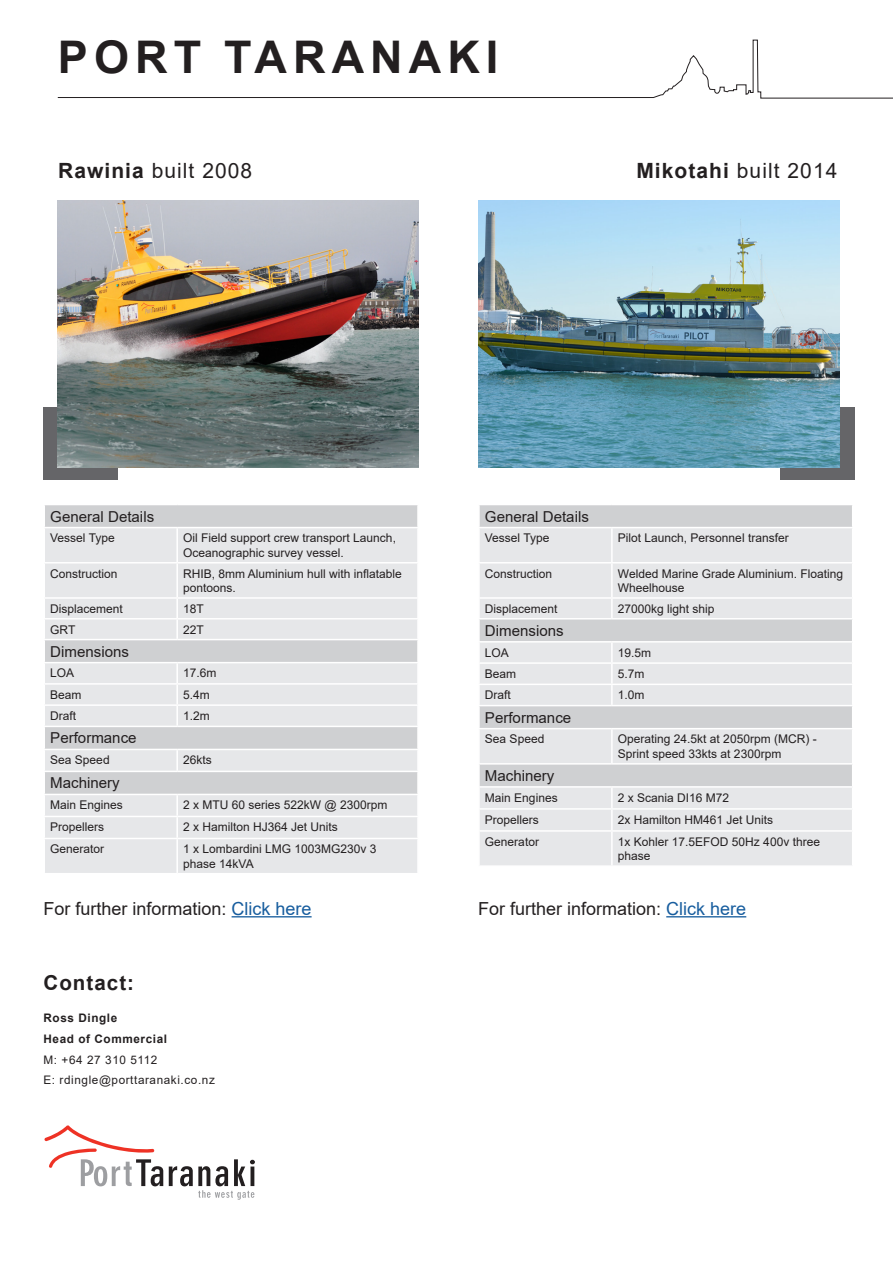
<style>
.page{position:relative;width:893px;height:1263px;background:#fff}
.page>*{position:absolute;margin:0;border:0;box-sizing:border-box;transform-origin:0 0}
.t1{font:700 45px "Arial";letter-spacing:.135em;color:#231f20}
.t2{font:21px "Arial";letter-spacing:.05em;color:#231f20}
.t3{font:700 20.55px "Arial";letter-spacing:.05em;color:#231f20}
.t4{font:18px "Arial";color:#231f20}
.t5{font:15.15px "Arial";color:#231f20}
.t6{font:12px/14.4px "Arial";color:#231f20}
.t7{font:11.7px "Arial";letter-spacing:.05em;color:#231f20}
.t8{font:700 11.7px "Arial";letter-spacing:.05em;color:#231f20}
.s1{font-weight:700}
.s2{color:#175d9e}
</style>
<div class="page">
<svg style="left:57px;top:39px;width:836px;height:60px"></svg>
<div style="left:44px;top:407px;width:74px;height:73px;background:#656568"></div>
<div style="left:780px;top:407px;width:74px;height:73px;background:#656568"></div>
<svg style="left:45px;top:505px;width:372px;height:22px;background:#cfd0d2"></svg>
<svg style="left:45px;top:528px;width:372px;height:345px;background:#e1e2e4"></svg>
<hr style="left:176px;top:528px;width:2px;height:34px;background:#fff">
<hr style="left:44px;top:562px;width:133px;height:1px;background:#fff">
<hr style="left:177px;top:562px;width:242px;height:1px;background:#fff">
<hr style="left:176px;top:563px;width:2px;height:34px;background:#fff">
<hr style="left:44px;top:597px;width:133px;height:2px;background:#fff">
<hr style="left:177px;top:597px;width:242px;height:2px;background:#fff">
<svg style="left:176px;top:599px;width:2px;height:19px"></svg>
<hr style="left:176px;top:619px;width:2px;height:20px;background:#fff">
<hr style="left:176px;top:663px;width:2px;height:20px;background:#fff">
<hr style="left:44px;top:683px;width:133px;height:2px;background:#fff">
<hr style="left:177px;top:683px;width:242px;height:2px;background:#fff">
<svg style="left:176px;top:685px;width:2px;height:19px"></svg>
<hr style="left:44px;top:704px;width:133px;height:2px;background:#fff">
<hr style="left:177px;top:704px;width:242px;height:2px;background:#fff">
<hr style="left:176px;top:706px;width:2px;height:20px;background:#fff">
<hr style="left:44px;top:749px;width:133px;height:1px;background:#fff">
<hr style="left:177px;top:749px;width:242px;height:1px;background:#fff">
<hr style="left:176px;top:750px;width:2px;height:21px;background:#fff">
<hr style="left:176px;top:795px;width:2px;height:21px;background:#fff">
<hr style="left:44px;top:816px;width:133px;height:1px;background:#fff">
<hr style="left:177px;top:816px;width:242px;height:1px;background:#fff">
<hr style="left:176px;top:817px;width:2px;height:21px;background:#fff">
<hr style="left:176px;top:839px;width:2px;height:34px;background:#fff">
<hr style="left:44px;top:618px;width:133px;height:1px;background:#fff">
<hr style="left:177px;top:618px;width:242px;height:1px;background:#fff">
<hr style="left:44px;top:639px;width:133px;height:1px;background:#fff">
<hr style="left:177px;top:639px;width:242px;height:1px;background:#fff">
<hr style="left:44px;top:662px;width:133px;height:1px;background:#fff">
<hr style="left:177px;top:662px;width:242px;height:1px;background:#fff">
<hr style="left:44px;top:726px;width:133px;height:1px;background:#fff">
<hr style="left:177px;top:726px;width:242px;height:1px;background:#fff">
<hr style="left:44px;top:771px;width:133px;height:1px;background:#fff">
<hr style="left:177px;top:771px;width:242px;height:1px;background:#fff">
<hr style="left:44px;top:794px;width:133px;height:1px;background:#fff">
<hr style="left:177px;top:794px;width:242px;height:1px;background:#fff">
<hr style="left:44px;top:838px;width:133px;height:1px;background:#fff">
<hr style="left:177px;top:838px;width:242px;height:1px;background:#fff">
<svg style="left:480px;top:505px;width:372px;height:22px;background:#d0d0d2"></svg>
<svg style="left:480px;top:528px;width:372px;height:337px;background:#e1e2e4"></svg>
<hr style="left:611px;top:528px;width:2px;height:34px;background:#fff">
<hr style="left:478px;top:562px;width:134px;height:1px;background:#fff">
<hr style="left:612px;top:562px;width:241px;height:1px;background:#fff">
<hr style="left:611px;top:563px;width:2px;height:34px;background:#fff">
<hr style="left:478px;top:597px;width:134px;height:2px;background:#fff">
<hr style="left:612px;top:597px;width:241px;height:2px;background:#fff">
<svg style="left:611px;top:599px;width:2px;height:19px"></svg>
<hr style="left:611px;top:642px;width:2px;height:20px;background:#fff">
<hr style="left:478px;top:662px;width:134px;height:2px;background:#fff">
<hr style="left:612px;top:662px;width:241px;height:2px;background:#fff">
<hr style="left:611px;top:664px;width:2px;height:20px;background:#fff">
<hr style="left:478px;top:684px;width:134px;height:1px;background:#fff">
<hr style="left:612px;top:684px;width:241px;height:1px;background:#fff">
<hr style="left:611px;top:685px;width:2px;height:20px;background:#fff">
<hr style="left:478px;top:728px;width:134px;height:1px;background:#fff">
<hr style="left:612px;top:728px;width:241px;height:1px;background:#fff">
<hr style="left:611px;top:729px;width:2px;height:34px;background:#fff">
<hr style="left:611px;top:788px;width:2px;height:20px;background:#fff">
<hr style="left:478px;top:808px;width:134px;height:2px;background:#fff">
<hr style="left:612px;top:808px;width:241px;height:2px;background:#fff">
<hr style="left:611px;top:810px;width:2px;height:20px;background:#fff">
<hr style="left:611px;top:832px;width:2px;height:33px;background:#fff">
<hr style="left:478px;top:618px;width:134px;height:1px;background:#fff">
<hr style="left:612px;top:618px;width:241px;height:1px;background:#fff">
<hr style="left:478px;top:641px;width:134px;height:1px;background:#fff">
<hr style="left:612px;top:641px;width:241px;height:1px;background:#fff">
<hr style="left:478px;top:705px;width:134px;height:1px;background:#fff">
<hr style="left:612px;top:705px;width:241px;height:1px;background:#fff">
<hr style="left:478px;top:763px;width:134px;height:2px;background:#fff">
<hr style="left:612px;top:763px;width:241px;height:2px;background:#fff">
<hr style="left:478px;top:786px;width:134px;height:2px;background:#fff">
<hr style="left:612px;top:786px;width:241px;height:2px;background:#fff">
<hr style="left:478px;top:830px;width:134px;height:2px;background:#fff">
<hr style="left:612px;top:830px;width:241px;height:2px;background:#fff">
<img style="left:57px;top:201px;width:362px;height:266px">
<img style="left:478px;top:201px;width:362px;height:266px">
<hr style="left:232px;top:916px;width:80px;height:1px;background:#175d9e">
<hr style="left:666px;top:916px;width:80px;height:1px;background:#175d9e">
<svg style="left:169px;top:1159px;width:86px;height:41px"></svg>
<svg style="left:44px;top:1125px;width:119px;height:61px"></svg>
<p class="t1" style="left:58px;top:26px;width:442px">PORT TARANAKI</p>
<p class="t2" style="left:58px;top:156px;width:196px"><span class="s1">Rawinia</span> built 2008</p>
<p class="t2" style="left:636px;top:156px;width:202px"><span class="s1">Mikotahi</span> built 2014</p>
<p class="t5" style="left:50px;top:506px;width:105px">General Details</p>
<p class="t6" style="left:50px;top:531px;width:66px">Vessel Type</p>
<p class="t6" style="left:183px;top:531px;width:214px">Oil Field support crew transport Launch,<br>Oceanographic survey vessel.</p>
<p class="t6" style="left:50px;top:566px;width:69px">Construction</p>
<p class="t6" style="left:183px;top:566px;width:220px">RHIB, 8mm Aluminium hull with inflatable pontoons.</p>
<p class="t6" style="left:50px;top:601px;width:74px">Displacement</p>
<p class="t6" style="left:183px;top:601px;width:22px">18T</p>
<p class="t6" style="left:50px;top:622px;width:27px">GRT</p>
<p class="t6" style="left:183px;top:622px;width:22px">22T</p>
<p class="t5" style="left:50px;top:641px;width:80px">Dimensions</p>
<p class="t6" style="left:50px;top:666px;width:26px">LOA</p>
<p class="t6" style="left:183px;top:666px;width:35px">17.6m</p>
<p class="t6" style="left:50px;top:687px;width:33px">Beam</p>
<p class="t6" style="left:183px;top:687px;width:28px">5.4m</p>
<p class="t6" style="left:50px;top:708px;width:28px">Draft</p>
<p class="t6" style="left:183px;top:708px;width:28px">1.2m</p>
<p class="t5" style="left:50px;top:728px;width:88px">Performance</p>
<p class="t6" style="left:50px;top:753px;width:61px">Sea Speed</p>
<p class="t6" style="left:183px;top:753px;width:30px">26kts</p>
<p class="t5" style="left:50px;top:773px;width:71px">Machinery</p>
<p class="t6" style="left:50px;top:798px;width:74px">Main Engines</p>
<p class="t6" style="left:183px;top:798px;width:206px">2 x MTU 60 series 522kW @ 2300rpm</p>
<p class="t6" style="left:50px;top:820px;width:56px">Propellers</p>
<p class="t6" style="left:183px;top:820px;width:156px">2 x Hamilton HJ364 Jet Units</p>
<p class="t6" style="left:50px;top:842px;width:56px">Generator</p>
<p class="t6" style="left:183px;top:842px;width:195px">1 x Lombardini LMG 1003MG230v 3 phase 14kVA</p>
<p class="t5" style="left:485px;top:506px;width:105px">General Details</p>
<p class="t6" style="left:485px;top:531px;width:66px">Vessel Type</p>
<p class="t6" style="left:618px;top:531px;width:172px">Pilot Launch, Personnel transfer</p>
<p class="t6" style="left:485px;top:566px;width:69px">Construction</p>
<p class="t6" style="left:618px;top:566px;width:227px">Welded Marine Grade Aluminium. Floating<br>Wheelhouse</p>
<p class="t6" style="left:485px;top:601px;width:74px">Displacement</p>
<p class="t6" style="left:618px;top:601px;width:98px">27000kg light ship</p>
<p class="t5" style="left:485px;top:620px;width:80px">Dimensions</p>
<p class="t6" style="left:485px;top:645px;width:26px">LOA</p>
<p class="t6" style="left:618px;top:645px;width:35px">19.5m</p>
<p class="t6" style="left:485px;top:666px;width:33px">Beam</p>
<p class="t6" style="left:618px;top:666px;width:28px">5.7m</p>
<p class="t6" style="left:485px;top:688px;width:28px">Draft</p>
<p class="t6" style="left:618px;top:688px;width:28px">1.0m</p>
<p class="t5" style="left:485px;top:707px;width:88px">Performance</p>
<p class="t6" style="left:485px;top:732px;width:61px">Sea Speed</p>
<p class="t6" style="left:618px;top:732px;width:200px">Operating 24.5kt at 2050rpm (MCR) -<br>Sprint speed 33kts at 2300rpm</p>
<p class="t5" style="left:485px;top:765px;width:71px">Machinery</p>
<p class="t6" style="left:485px;top:790px;width:74px">Main Engines</p>
<p class="t6" style="left:618px;top:790px;width:113px">2 x Scania DI16 M72</p>
<p class="t6" style="left:485px;top:812px;width:56px">Propellers</p>
<p class="t6" style="left:618px;top:812px;width:157px">2x Hamilton HM461 Jet Units</p>
<p class="t6" style="left:485px;top:834px;width:56px">Generator</p>
<p class="t6" style="left:618px;top:834px;width:204px">1x Kohler 17.5EFOD 50Hz 400v three phase</p>
<p class="t4" style="left:44px;top:896px;width:270px">For further information: <span class="s2">Click here</span></p>
<p class="t4" style="left:478px;top:896px;width:270px">For further information: <span class="s2">Click here</span></p>
<p class="t3" style="left:44px;top:968px;width:92px">Contact:</p>
<p class="t8" style="left:44px;top:1010px;width:75px">Ross Dingle</p>
<p class="t8" style="left:44px;top:1031px;width:125px">Head of Commercial</p>
<p class="t7" style="left:44px;top:1051px;width:115px">M: +64 27 310 5112</p>
<p class="t7" style="left:44px;top:1072px;width:173px">E: rdingle@porttaranaki.co.nz</p>
</div>
